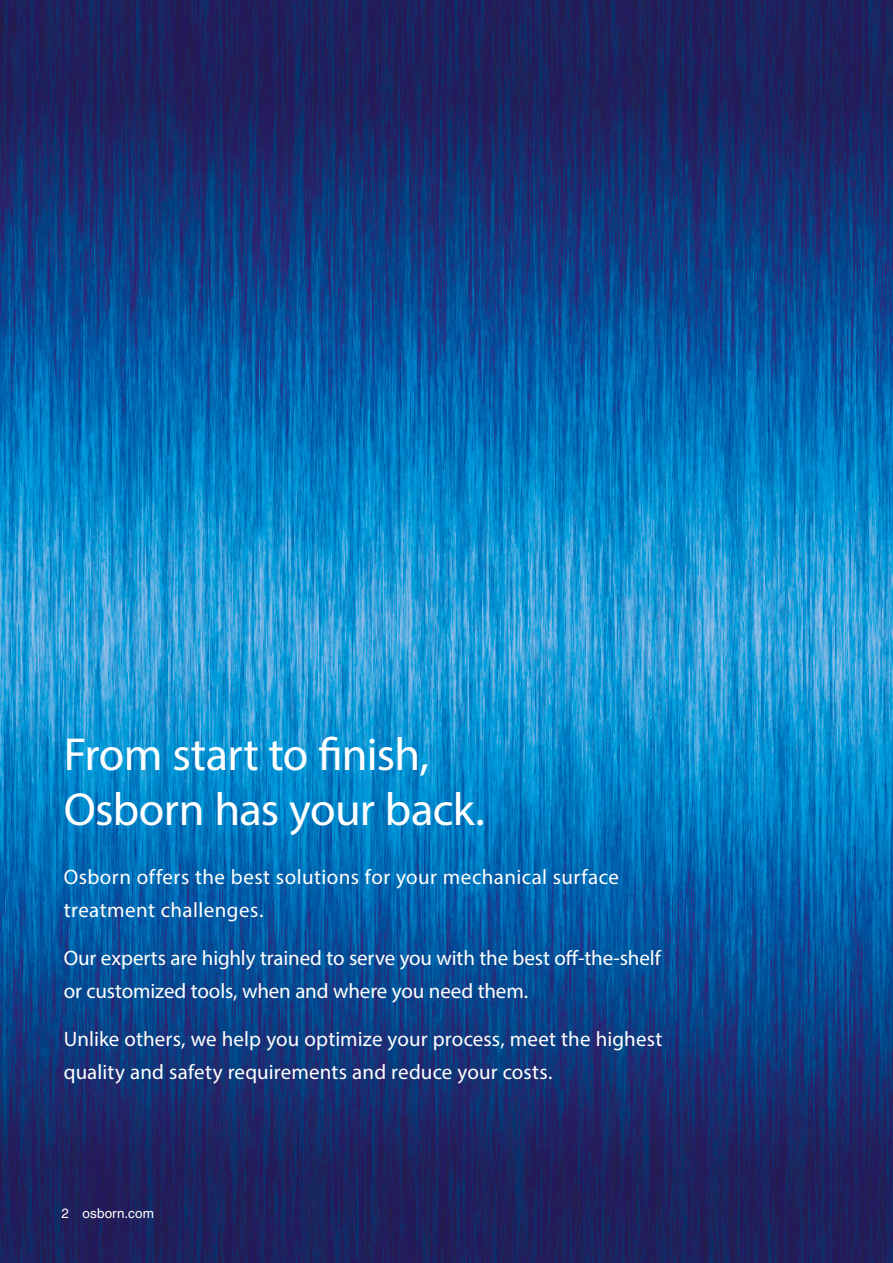
<style>
.page{position:relative;width:893px;height:1263px;background:#fff}
.page>*{position:absolute;margin:0;border:0;box-sizing:border-box;transform-origin:0 0}
.t1{font:46.5px/55.5px "Myriad Pro";letter-spacing:-.015em;color:#fff}
.t2{font:21px/33px "Myriad Pro";letter-spacing:.005em;color:#fff}
.t3{font:13.5px "Helvetica LT Pro";letter-spacing:.01em;color:#fff}
</style>
<div class="page">
<img style="left:0;top:0;width:893px;height:1263px">
<h1 class="t1" style="left:64px;top:726px;width:422px">From start to finish,<br>Osborn has your back.</h1>
<p class="t2" style="left:64px;top:860px;width:557px">Osborn offers the best solutions for your mechanical surface treatment challenges.</p>
<p class="t2" style="left:64px;top:941px;width:599px">Our experts are highly trained to serve you with the best off-the-shelf or customized tools, when and where you need them.</p>
<p class="t2" style="left:64px;top:1022px;width:600px">Unlike others, we help you optimize your process, meet the highest quality and safety requirements and reduce your costs.</p>
<p class="t3" style="left:62px;top:1205px;width:94px">2 osborn.com</p>
</div>
